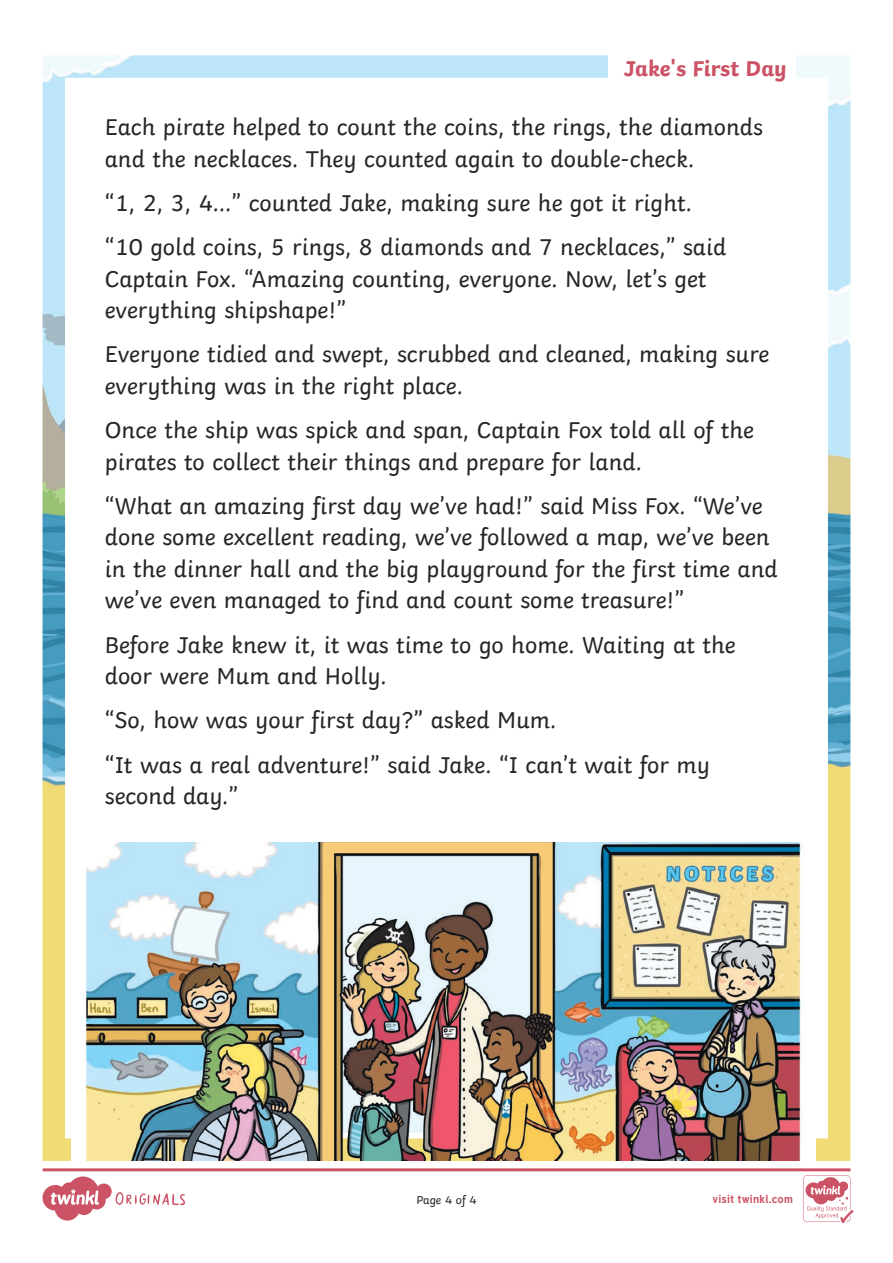
<style>
.page{position:relative;width:893px;height:1263px;background:#fff}
.page>*{position:absolute;margin:0;border:0;box-sizing:border-box;transform-origin:0 0}
.KS1_Body_Copy{font:24px/31.5px "Twinkl";color:#282526}
.Heading_2{font:700 22.5px "Twinkl";color:#cb5365}
.Page_Numbers{font:12px "Twinkl";letter-spacing:-.005em;color:#282526}
.t1{font:700 11.4px "Tuffy";letter-spacing:.015em;color:#cb5365}
</style>
<div class="page">
<img style="left:43px;top:55px;width:807px;height:1106px">
<div style="left:608px;top:45px;width:187px;height:47px;background:#fff"></div>
<img style="left:71px;top:842px;width:744px;height:319px">
<svg style="left:43px;top:1168px;width:810px;height:55px"></svg>
<p class="Heading_2" style="left:624px;top:50px;width:164px">Jake's First Day</p>
<p class="KS1_Body_Copy" style="left:105px;top:109px;width:660px">Each pirate helped to count the coins, the rings, the diamonds and the necklaces. They counted again to double-check.</p>
<p class="KS1_Body_Copy" style="left:105px;top:185px;width:589px">“1, 2, 3, 4…” counted Jake, making sure he got it right.</p>
<p class="KS1_Body_Copy" style="left:105px;top:229px;width:623px">“10 gold coins, 5 rings, 8 diamonds and 7 necklaces,” said<br>Captain Fox. “Amazing counting, everyone. Now, let’s get everything shipshape!”</p>
<p class="KS1_Body_Copy" style="left:105px;top:336px;width:666px">Everyone tidied and swept, scrubbed and cleaned, making sure everything was in the right place.</p>
<p class="KS1_Body_Copy" style="left:105px;top:412px;width:651px">Once the ship was spick and span, Captain Fox told all of the pirates to collect their things and prepare for land.</p>
<p class="KS1_Body_Copy" style="left:105px;top:488px;width:674px">“What an amazing first day we’ve had!” said Miss Fox. “We’ve done some excellent reading, we’ve followed a map, we’ve been in the dinner hall and the big playground for the first time and we’ve even managed to find and count some treasure!”</p>
<p class="KS1_Body_Copy" style="left:105px;top:627px;width:632px">Before Jake knew it, it was time to go home. Waiting at the door were Mum and Holly.</p>
<p class="KS1_Body_Copy" style="left:105px;top:702px;width:453px">“So, how was your first day?” asked Mum.</p>
<p class="KS1_Body_Copy" style="left:105px;top:747px;width:607px">“It was a real adventure!” said Jake. “I can’t wait for my second day.”</p>
<p class="Page_Numbers" style="left:416px;top:1191px;width:62px">Page 4 of 4</p>
<p class="t1" style="left:712px;top:1190px;width:82px">visit twinkl.com</p>
</div>
